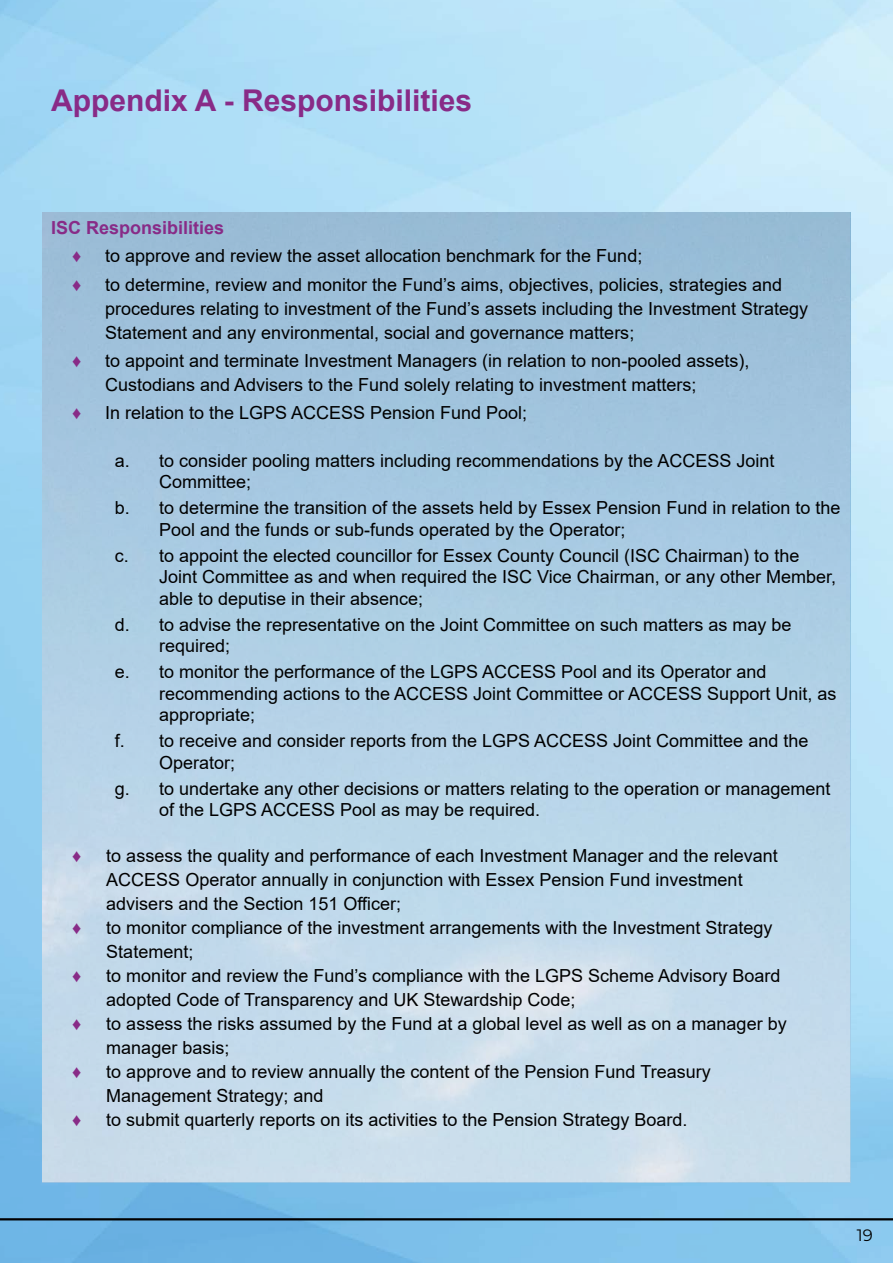
<style>
.page{position:relative;width:893px;height:1263px;background:#fff}
.page>*{position:absolute;margin:0;border:0;box-sizing:border-box;transform-origin:0 0}
.Appendices_TOC{font:700 30px "Arial";color:#882b87}
.Main_Body{font:18px/24px "Arial";color:#000}
.sub_heading{font:700 18px "Arial";color:#882b87}
.Main_Body-2{font:18px "Arial";color:#882b87}
.t1{font:16.5px "Montserrat";color:#000}
</style>
<div class="page">
<img style="left:0;top:0;width:893px;height:1263px">
<hr style="left:0;top:1218px;width:893px;height:2px;background:#000">
<img style="left:43px;top:213px;width:807px;height:969px">
<h2 class="Appendices_TOC" style="left:51px;top:79px;width:423px">Appendix A - Responsibilities</h2>
<h3 class="sub_heading" style="left:51px;top:215px;width:175px">ISC Responsibilities</h3>
<p class="Main_Body-2" style="left:72px;top:244px;width:11px">♦</p>
<p class="Main_Body" style="left:105px;top:244px;width:539px">to approve and review the asset allocation benchmark for the Fund;</p>
<p class="Main_Body-2" style="left:72px;top:272px;width:11px">♦</p>
<p class="Main_Body" style="left:105px;top:272px;width:705px">to determine, review and monitor the Fund’s aims, objectives, policies, strategies and procedures relating to investment of the Fund’s assets including the Investment Strategy<br>Statement and any environmental, social and governance matters;</p>
<p class="Main_Body-2" style="left:72px;top:348px;width:11px">♦</p>
<p class="Main_Body" style="left:105px;top:349px;width:646px">to appoint and terminate Investment Managers (in relation to non-pooled assets),<br>Custodians and Advisers to the Fund solely relating to investment matters;</p>
<p class="Main_Body-2" style="left:72px;top:400px;width:11px">♦</p>
<p class="Main_Body" style="left:105px;top:401px;width:424px">In relation to the LGPS ACCESS Pension Fund Pool;</p>
<p class="Main_Body" style="left:159px;top:449px;width:617px;line-height:21.6px;text-indent:-44px">a. to consider pooling matters including recommendations by the ACCESS Joint<br>Committee;</p>
<p class="Main_Body" style="left:159px;top:497px;width:683px;line-height:21.6px;text-indent:-44px">b. to determine the transition of the assets held by Essex Pension Fund in relation to the<br>Pool and the funds or sub-funds operated by the Operator;</p>
<p class="Main_Body" style="left:159px;top:544px;width:678px;line-height:21.6px;text-indent:-44px">c. to appoint the elected councillor for Essex County Council (ISC Chairman) to the<br>Joint Committee as and when required the ISC Vice Chairman, or any other Member, able to deputise in their absence;</p>
<p class="Main_Body" style="left:159px;top:613px;width:634px;line-height:21.6px;text-indent:-44px">d. to advise the representative on the Joint Committee on such matters as may be required;</p>
<p class="Main_Body" style="left:159px;top:661px;width:679px;line-height:21.6px;text-indent:-44px">e. to monitor the performance of the LGPS ACCESS Pool and its Operator and recommending actions to the ACCESS Joint Committee or ACCESS Support Unit, as appropriate;</p>
<p class="Main_Body" style="left:159px;top:730px;width:651px;line-height:21.6px;text-indent:-44px">f. to receive and consider reports from the LGPS ACCESS Joint Committee and the<br>Operator;</p>
<p class="Main_Body" style="left:159px;top:777px;width:673px;line-height:21.6px;text-indent:-44px">g. to undertake any other decisions or matters relating to the operation or management of the LGPS ACCESS Pool as may be required.</p>
<p class="Main_Body-2" style="left:72px;top:843px;width:11px">♦</p>
<p class="Main_Body" style="left:106px;top:843px;width:673px">to assess the quality and performance of each Investment Manager and the relevant<br>ACCESS Operator annually in conjunction with Essex Pension Fund investment advisers and the Section 151 Officer;</p>
<p class="Main_Body-2" style="left:72px;top:915px;width:11px">♦</p>
<p class="Main_Body" style="left:106px;top:915px;width:668px">to monitor compliance of the investment arrangements with the Investment Strategy<br>Statement;</p>
<p class="Main_Body-2" style="left:72px;top:963px;width:11px">♦</p>
<p class="Main_Body" style="left:106px;top:963px;width:675px">to monitor and review the Fund’s compliance with the LGPS Scheme Advisory Board adopted Code of Transparency and UK Stewardship Code;</p>
<p class="Main_Body-2" style="left:72px;top:1011px;width:11px">♦</p>
<p class="Main_Body" style="left:106px;top:1011px;width:682px">to assess the risks assumed by the Fund at a global level as well as on a manager by manager basis;</p>
<p class="Main_Body-2" style="left:72px;top:1059px;width:11px">♦</p>
<p class="Main_Body" style="left:106px;top:1059px;width:606px">to approve and to review annually the content of the Pension Fund Treasury<br>Management Strategy; and</p>
<p class="Main_Body-2" style="left:72px;top:1107px;width:11px">♦</p>
<p class="Main_Body" style="left:106px;top:1107px;width:583px">to submit quarterly reports on its activities to the Pension Strategy Board.</p>
<p class="t1" style="left:857px;top:1223px;width:18px">19</p>
</div>
